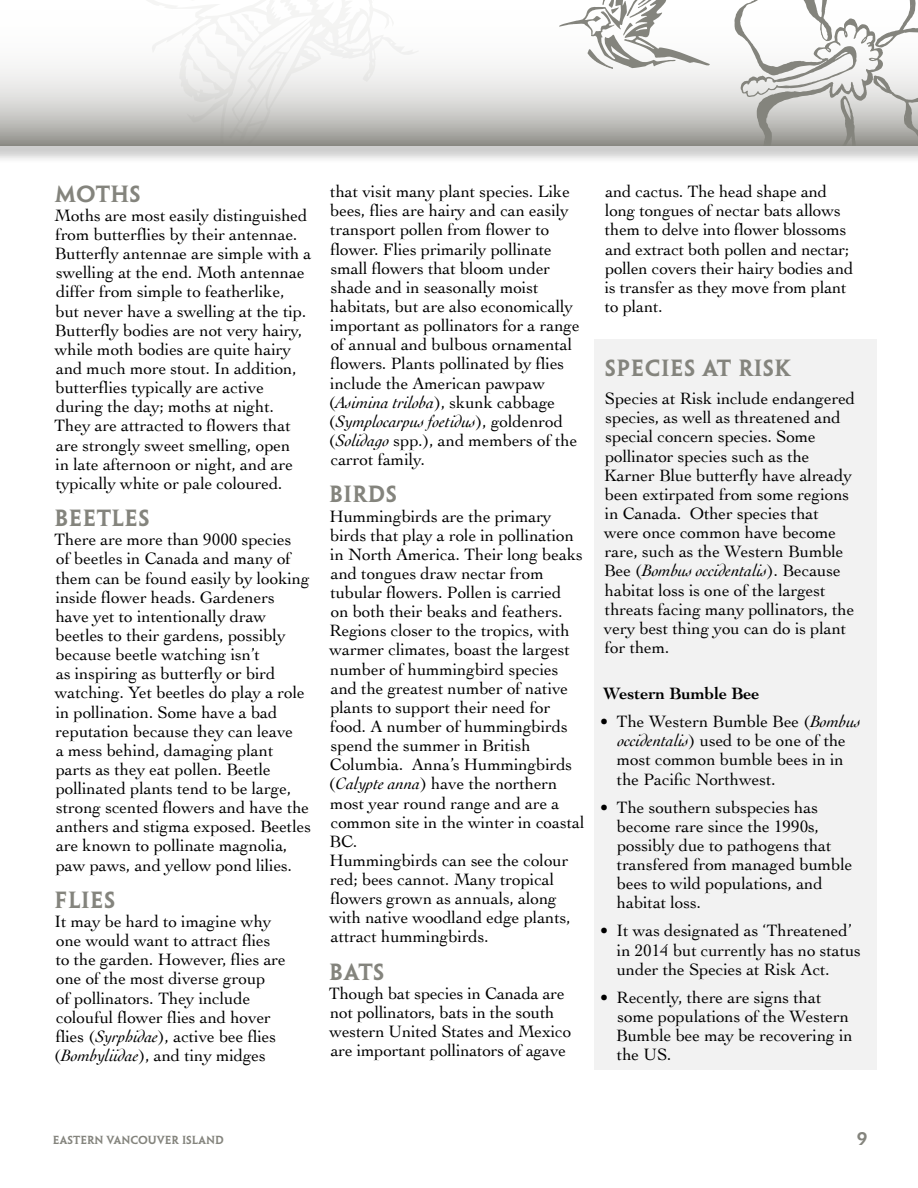
<style>
.page{position:relative;width:918px;height:1188px;background:#fff}
.page>*{position:absolute;margin:0;border:0;box-sizing:border-box;transform-origin:0 0}
.t1{font:21px "Penumbra MM 585 1000";letter-spacing:.02em;color:#84847d}
.t2{font:17.25px/19.2px "Cochin";letter-spacing:-.005em;color:#000}
.t3{font:700 17.25px "Cochin";letter-spacing:-.005em;color:#000}
.t4{font:16.5px "Penumbra MM 585 1000";color:#84847d}
.t5{font:10.5px "Penumbra MM 585 1000";letter-spacing:-.005em;color:#84847d}
.s1{font-style:italic}
</style>
<div class="page">
<div style="left:0;top:0;width:918px;height:164px;background:#000;opacity:.2"></div>
<svg style="left:0;top:0;width:918px;height:146px"></svg>
<svg style="left:142px;top:0;width:277px;height:143px"></svg>
<svg style="left:734px;top:0;width:184px;height:145px"></svg>
<svg style="left:559px;top:0;width:151px;height:69px"></svg>
<div style="left:594px;top:339px;width:282px;height:730px;background:#f2f2f2"></div>
<p class="t1" style="left:55px;top:182px;width:87px">MOTHS</p>
<p class="t2" style="left:54px;top:205px;width:259px">Moths are most easily distinguished from butterflies by their antennae.<br>Butterfly antennae are simple with a swelling at the end. Moth antennae differ from simple to featherlike,<br>but never have a swelling at the tip.<br>Butterfly bodies are not very hairy, while moth bodies are quite hairy and much more stout. In addition, butterflies typically are active during the day; moths at night.<br>They are attracted to flowers that are strongly sweet smelling, open<br>in late afternoon or night, and are typically white or pale coloured.</p>
<p class="t1" style="left:54px;top:506px;width:97px">BEETLES</p>
<p class="t2" style="left:54px;top:529px;width:258px">There are more than 9000 species<br>of beetles in Canada and many of them can be found easily by looking inside flower heads. Gardeners<br>have yet to intentionally draw beetles to their gardens, possibly because beetle watching isn’t<br>as inspiring as butterfly or bird watching. Yet beetles do play a role in pollination. Some have a bad reputation because they can leave<br>a mess behind, damaging plant parts as they eat pollen. Beetle pollinated plants tend to be large, strong scented flowers and have the anthers and stigma exposed. Beetles are known to pollinate magnolia, paw paws, and yellow pond lilies.</p>
<p class="t1" style="left:55px;top:888px;width:62px">FLIES</p>
<p class="t2" style="left:54px;top:911px;width:233px">It may be hard to imagine why one would want to attract flies to the garden. However, flies are one of the most diverse group<br>of pollinators. They include colouful flower flies and hover flies (<span class="s1">Syrphidae</span>), active bee flies (<span class="s1">Bombyliidae</span>), and tiny midges</p>
<p class="t2" style="left:329px;top:181px;width:252px">that visit many plant species. Like bees, flies are hairy and can easily transport pollen from flower to flower. Flies primarily pollinate small flowers that bloom under shade and in seasonally moist habitats, but are also economically important as pollinators for a range of annual and bulbous ornamental flowers. Plants pollinated by flies include the American pawpaw (<span class="s1">Asimina triloba</span>), skunk cabbage (<span class="s1">Symplocarpus foetidus</span>), goldenrod (<span class="s1">Solidago</span> spp.), and members of the carrot family.</p>
<p class="t1" style="left:329px;top:483px;width:69px">BIRDS</p>
<p class="t2" style="left:329px;top:506px;width:257px">Hummingbirds are the primary birds that play a role in pollination in North America. Their long beaks and tongues draw nectar from tubular flowers. Pollen is carried<br>on both their beaks and feathers.<br>Regions closer to the tropics, with warmer climates, boast the largest number of hummingbird species and the greatest number of native plants to support their need for food. A number of hummingbirds spend the summer in British<br>Columbia. Anna’s Hummingbirds (<span class="s1">Calypte anna</span>) have the northern most year round range and are a common site in the winter in coastal<br>BC.<br>Hummingbirds can see the colour red; bees cannot. Many tropical flowers grown as annuals, along with native woodland edge plants, attract hummingbirds.</p>
<p class="t1" style="left:329px;top:960px;width:57px">BATS</p>
<p class="t2" style="left:329px;top:983px;width:244px">Though bat species in Canada are not pollinators, bats in the south western United States and Mexico are important pollinators of agave</p>
<p class="t2" style="left:605px;top:181px;width:250px">and cactus. The head shape and long tongues of nectar bats allows them to delve into flower blossoms and extract both pollen and nectar; pollen covers their hairy bodies and is transfer as they move from plant to plant.</p>
<p class="t1" style="left:605px;top:356px;width:188px">SPECIES AT RISK</p>
<p class="t2" style="left:604px;top:388px;width:253px">Species at Risk include endangered species, as well as threatened and special concern species. Some pollinator species such as the<br>Karner Blue butterfly have already been extirpated from some regions in Canada. Other species that were once common have become rare, such as the Western Bumble<br>Bee (<span class="s1">Bombus occidentalis</span>). Because habitat loss is one of the largest threats facing many pollinators, the very best thing you can do is plant for them.</p>
<p class="t3" style="left:603px;top:682px;width:158px">Western Bumble Bee</p>
<p class="t2" style="left:617px;top:711px;width:245px;text-indent:-17px">• The Western Bumble Bee (<span class="s1">Bombus occidentalis</span>) used to be one of the most common bumble bees in in the Pacific Northwest.</p>
<p class="t2" style="left:617px;top:797px;width:237px;text-indent:-17px">• The southern subspecies has become rare since the 1990s, possibly due to pathogens that transfered from managed bumble bees to wild populations, and habitat loss.</p>
<p class="t2" style="left:617px;top:920px;width:246px;text-indent:-17px">• It was designated as ‘Threatened’ in 2014 but currently has no status under the Species at Risk Act.</p>
<p class="t2" style="left:616px;top:987px;width:238px;text-indent:-16px">• Recently, there are signs that some populations of the Western<br>Bumble bee may be recovering in the US.</p>
<p class="t5" style="left:53px;top:1134px;width:173px">EASTERN VANCOUVER ISLAND</p>
<p class="t4" style="left:857px;top:1129px;width:12px">9</p>
</div>
